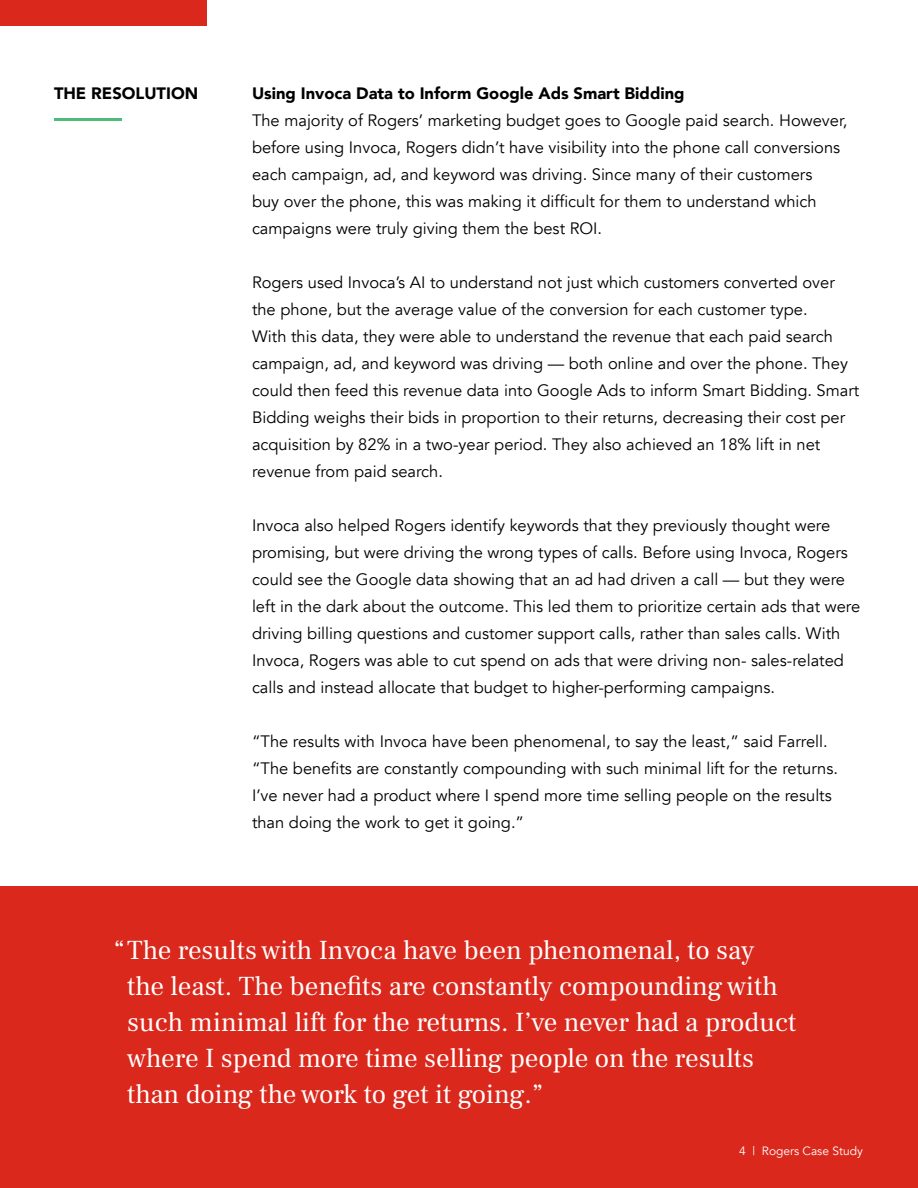
<style>
.page{position:relative;width:918px;height:1188px;background:#fff}
.page>*{position:absolute;margin:0;border:0;box-sizing:border-box;transform-origin:0 0}
.t1{font:27px/36px "Frank Ruhl Libre";color:#fff}
.t2{font:16.5px/27px "Avenir";color:#000}
.t3{font:900 16.5px "Avenir";color:#000}
.t4{font:12px "Avenir";color:#fff}
</style>
<div class="page">
<div style="left:0;top:0;width:206px;height:26px;background:#da291c"></div>
<hr style="left:54px;top:118px;width:68px;height:3px;background:#4ebb78">
<div style="left:0;top:887px;width:918px;height:301px;background:#da291c"></div>
<p class="t3" style="left:54px;top:79px;width:146px">THE RESOLUTION</p>
<p class="t3" style="left:252px;top:79px;width:434px">Using Invoca Data to Inform Google Ads Smart Bidding</p>
<p class="t2" style="left:252px;top:107px;width:597px">The majority of Rogers’ marketing budget goes to Google paid search. However, before using Invoca, Rogers didn’t have visibility into the phone call conversions each campaign, ad, and keyword was driving. Since many of their customers<br>buy over the phone, this was making it difficult for them to understand which campaigns were truly giving them the best ROI.</p>
<p class="t2" style="left:252px;top:269px;width:609px">Rogers used Invoca’s AI to understand not just which customers converted over the phone, but the average value of the conversion for each customer type.<br>With this data, they were able to understand the revenue that each paid search campaign, ad, and keyword was driving — both online and over the phone. They could then feed this revenue data into Google Ads to inform Smart Bidding. Smart Bidding weighs their bids in proportion to their returns, decreasing their cost per acquisition by 82% in a two-year period. They also achieved an 18% lift in net revenue from paid search.</p>
<p class="t2" style="left:252px;top:512px;width:610px">Invoca also helped Rogers identify keywords that they previously thought were promising, but were driving the wrong types of calls. Before using Invoca, Rogers could see the Google data showing that an ad had driven a call — but they were left in the dark about the outcome. This led them to prioritize certain ads that were driving billing questions and customer support calls, rather than sales calls. With Invoca, Rogers was able to cut spend on ads that were driving non- sales-related calls and instead allocate that budget to higher-performing campaigns.</p>
<p class="t2" style="left:252px;top:728px;width:587px">“The results with Invoca have been phenomenal, to say the least,” said Farrell. “The benefits are constantly compounding with such minimal lift for the returns.<br>I’ve never had a product where I spend more time selling people on the results than doing the work to get it going.”</p>
<p class="t1" style="left:127px;top:932px;width:671px;text-indent:-13px">“The results with Invoca have been phenomenal, to say the least. The benefits are constantly compounding with such minimal lift for the returns. I’ve never had a product where I spend more time selling people on the results than doing the work to get it going.”</p>
<p class="t4" style="left:739px;top:1144px;width:125px">4 | Rogers Case Study</p>
</div>
